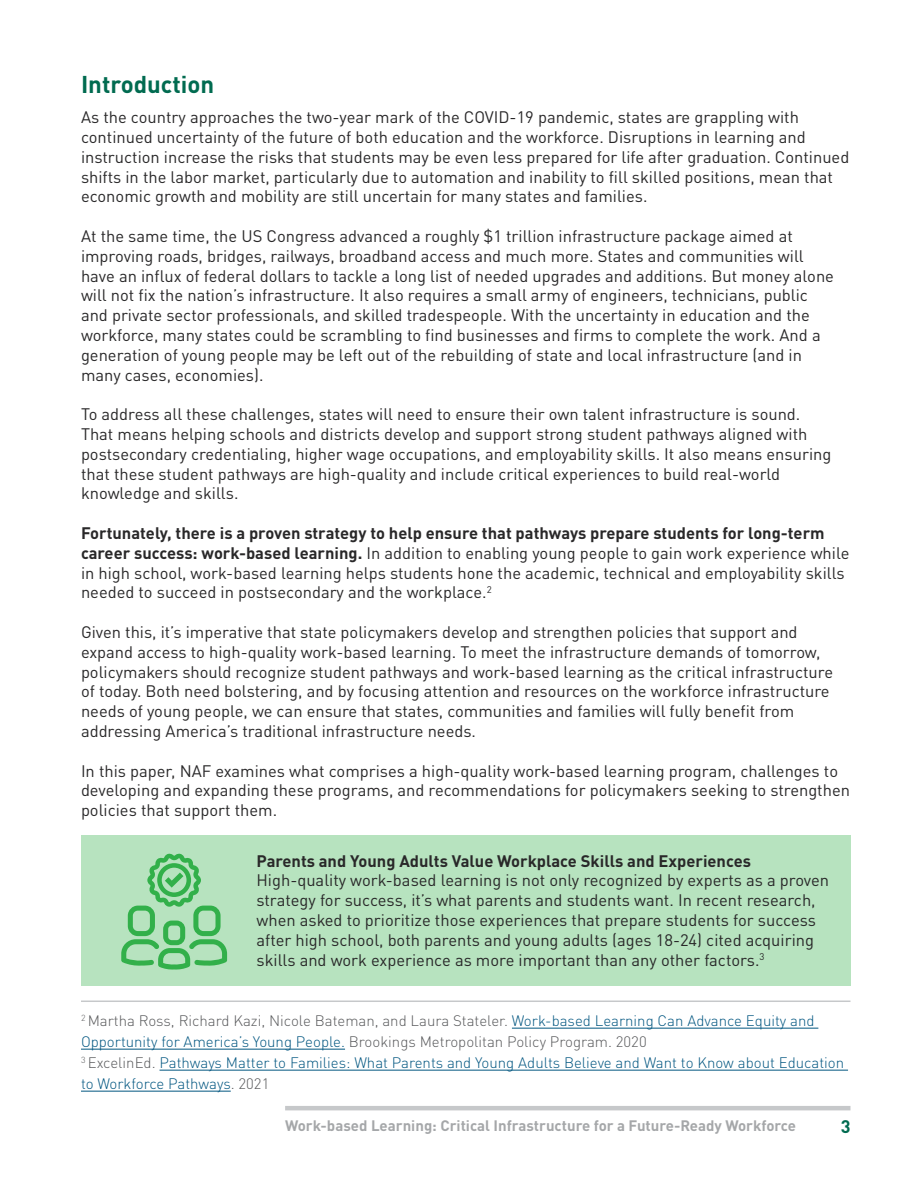
<style>
.page{position:relative;width:918px;height:1188px;background:#fff}
.page>*{position:absolute;margin:0;border:0;box-sizing:border-box;transform-origin:0 0}
.t1{font:700 24px "DINOT";color:#016b50}
.t2{font:700 18px "DINOT";color:#016b50}
.t3{font:16.5px/19.8px "DINOT";color:#292829}
.t4{font:700 16.5px "DINOT";color:#292829}
.t5{font:300 15px/21px "DINOT";color:#005580}
.t6{font:700 15px "DINOT";color:#a5a7a9}
.s1{font-weight:700}
.s2{color:#58595b}
</style>
<div class="page">
<hr style="left:285px;top:1106px;width:565px;height:4px;background:#c6c8ca">
<div style="left:81px;top:835px;width:769px;height:151px;background:#b7e3bf"></div>
<hr style="left:512px;top:1028px;width:306px;height:1px;background:#005580">
<hr style="left:81px;top:1049px;width:264px;height:1px;background:#005580">
<hr style="left:160px;top:1070px;width:688px;height:1px;background:#005580">
<hr style="left:81px;top:1091px;width:150px;height:1px;background:#005580">
<hr style="left:81px;top:1001px;width:769px;height:1px;background:#c6c8ca">
<svg style="left:121px;top:854px;width:106px;height:116px"></svg>
<h1 class="t1" style="left:81px;top:68px;width:135px">Introduction</h1>
<p class="t3" style="left:81px;top:107px;width:770px">As the country approaches the two-year mark of the COVID-19 pandemic, states are grappling with continued uncertainty of the future of both education and the workforce. Disruptions in learning and instruction increase the risks that students may be even less prepared for life after graduation. Continued shifts in the labor market, particularly due to automation and inability to fill skilled positions, mean that economic growth and mobility are still uncertain for many states and families.</p>
<p class="t3" style="left:81px;top:226px;width:755px">At the same time, the US Congress advanced a roughly $1 trillion infrastructure package aimed at improving roads, bridges, railways, broadband access and much more. States and communities will have an influx of federal dollars to tackle a long list of needed upgrades and additions. But money alone will not fix the nation’s infrastructure. It also requires a small army of engineers, technicians, public and private sector professionals, and skilled tradespeople. With the uncertainty in education and the workforce, many states could be scrambling to find businesses and firms to complete the work. And a generation of young people may be left out of the rebuilding of state and local infrastructure (and in many cases, economies).</p>
<p class="t3" style="left:81px;top:404px;width:752px">To address all these challenges, states will need to ensure their own talent infrastructure is sound.<br>That means helping schools and districts develop and support strong student pathways aligned with postsecondary credentialing, higher wage occupations, and employability skills. It also means ensuring that these student pathways are high-quality and include critical experiences to build real-world knowledge and skills.</p>
<p class="t3" style="left:81px;top:523px;width:770px"><span class="s1">Fortunately, there is a proven strategy to help ensure that pathways prepare students for long-term career success: work-based learning.</span> In addition to enabling young people to gain work experience while in high school, work-based learning helps students hone the academic, technical and employability skills needed to succeed in postsecondary and the workplace.<sup>2</sup></p>
<p class="t3" style="left:81px;top:622px;width:754px">Given this, it’s imperative that state policymakers develop and strengthen policies that support and expand access to high-quality work-based learning. To meet the infrastructure demands of tomorrow, policymakers should recognize student pathways and work-based learning as the critical infrastructure of today. Both need bolstering, and by focusing attention and resources on the workforce infrastructure needs of young people, we can ensure that states, communities and families will fully benefit from addressing America’s traditional infrastructure needs.</p>
<p class="t3" style="left:81px;top:760px;width:771px">In this paper, NAF examines what comprises a high-quality work-based learning program, challenges to developing and expanding these programs, and recommendations for policymakers seeking to strengthen policies that support them.</p>
<p class="t4" style="left:256px;top:850px;width:496px">Parents and Young Adults Value Workplace Skills and Experiences</p>
<p class="t3" style="left:256px;top:870px;width:574px">High-quality work-based learning is not only recognized by experts as a proven strategy for success, it’s what parents and students want. In recent research, when asked to prioritize those experiences that prepare students for success after high school, both parents and young adults (ages 18-24) cited acquiring skills and work experience as more important than any other factors.<sup>3</sup></p>
<p class="t5" style="left:81px;top:1010px;width:765px"><sup>2</sup> <span class="s2">Martha Ross, Richard Kazi, Nicole Bateman, and Laura Stateler.</span> Work-based Learning Can Advance Equity and Opportunity for America’s Young People. <span class="s2">Brookings Metropolitan Policy Program. 2020<br></span><sup>3</sup> <span class="s2">ExcelinEd.</span> Pathways Matter to Families: What Parents and Young Adults Believe and Want to Know about Education to Workforce Pathways<span class="s2">. 2021</span></p>
<p class="t6" style="left:285px;top:1115px;width:512px">Work-based Learning: Critical Infrastructure for a Future-Ready Workforce</p>
<p class="t2" style="left:841px;top:1115px;width:11px">3</p>
</div>
